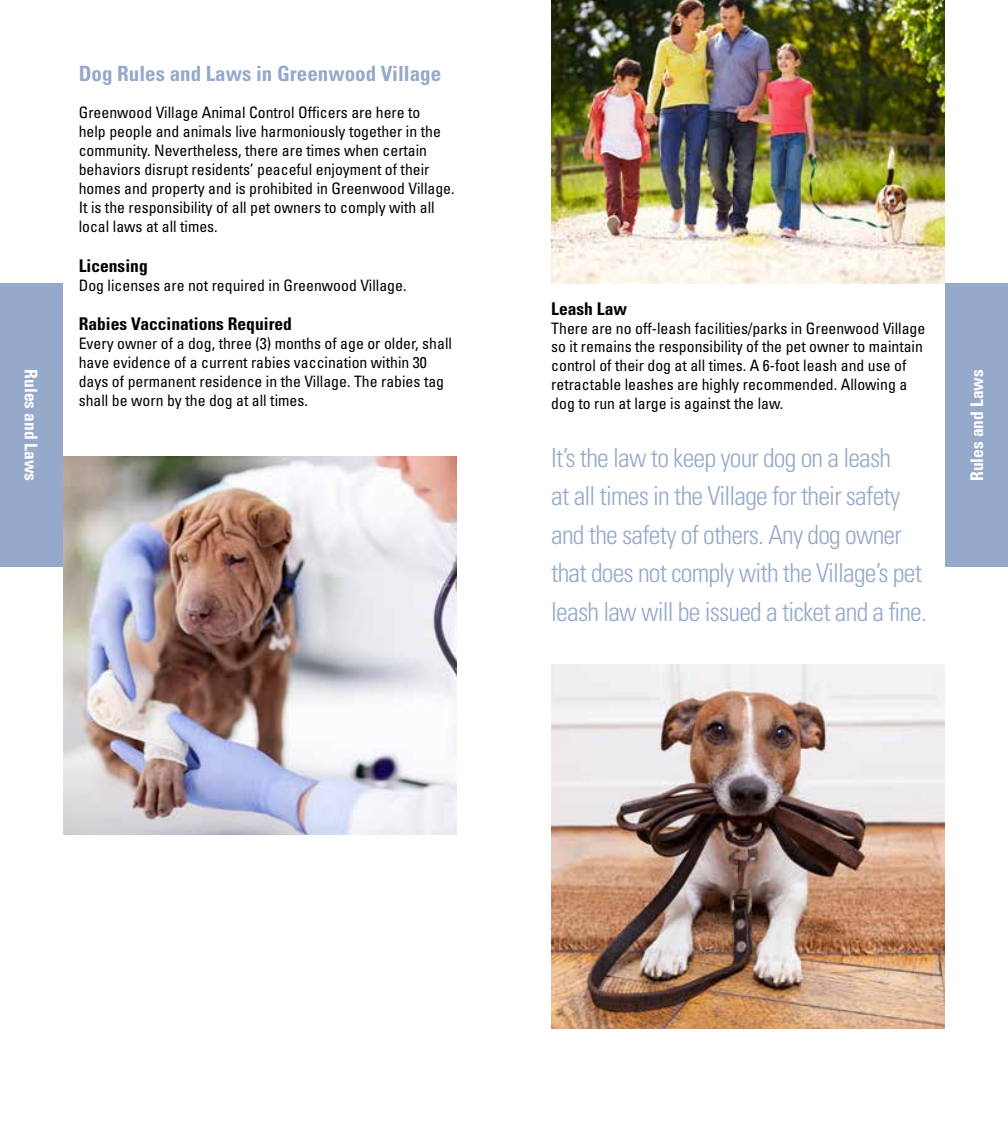
<style>
.page{position:relative;width:1008px;height:1134px;background:#fff}
.page>*{position:absolute;margin:0;border:0;box-sizing:border-box;transform-origin:0 0}
.t1{font:300 condensed 26.25px/38.5px "Univers";letter-spacing:-.03em;color:#95a9ca}
.t2{font:700 condensed 21px "Univers";color:#95a9ca}
.t3{font:700 condensed 17.5px "Univers";color:#000}
.t4{font:700 condensed 17.5px "Univers";color:#fff}
.t5{font:condensed 15.75px/18.9px "Univers";color:#000}
</style>
<div class="page">
<div style="left:0;top:284px;width:63px;height:283px;background:#95a9ca"></div>
<img style="left:551px;top:665px;width:394px;height:363px">
<div style="left:945px;top:284px;width:63px;height:283px;background:#95a9ca"></div>
<img style="left:551px;top:0;width:394px;height:284px">
<img style="left:63px;top:457px;width:394px;height:378px">
<p class="t4" style="left:42px;top:369px;width:113px;rotate:90deg">Rules and Laws</p>
<h2 class="t2" style="left:79px;top:60px;width:364px">Dog Rules and Laws in Greenwood Village</h2>
<p class="t5" style="left:79px;top:103px;width:377px">Greenwood Village Animal Control Officers are here to<br>help people and animals live harmoniously together in the community. Nevertheless, there are times when certain behaviors disrupt residents’ peaceful enjoyment of their homes and property and is prohibited in Greenwood Village.<br>It is the responsibility of all pet owners to comply with all local laws at all times.</p>
<p class="t3" style="left:79px;top:255px;width:71px">Licensing</p>
<p class="t5" style="left:79px;top:275px;width:329px">Dog licenses are not required in Greenwood Village.</p>
<p class="t3" style="left:79px;top:313px;width:215px">Rabies Vaccinations Required</p>
<p class="t5" style="left:79px;top:334px;width:375px">Every owner of a dog, three (3) months of age or older, shall have evidence of a current rabies vaccination within 30 days of permanent residence in the Village. The rabies tag shall be worn by the dog at all times.</p>
<p class="t3" style="left:551px;top:298px;width:77px">Leash Law</p>
<p class="t5" style="left:551px;top:318px;width:376px">There are no off-leash facilities/parks in Greenwood Village so it remains the responsibility of the pet owner to maintain control of their dog at all times. A 6-foot leash and use of retractable leashes are highly recommended. Allowing a dog to run at large is against the law.</p>
<h1 class="t1" style="left:551px;top:438px;width:377px">It’s the law to keep your dog on a leash<br>at all times in the Village for their safety and the safety of others. Any dog owner that does not comply with the Village’s pet leash law will be issued a ticket and a fine.</h1>
<p class="t4" style="left:966px;top:481px;width:113px;rotate:-90deg">Rules and Laws</p>
</div>
